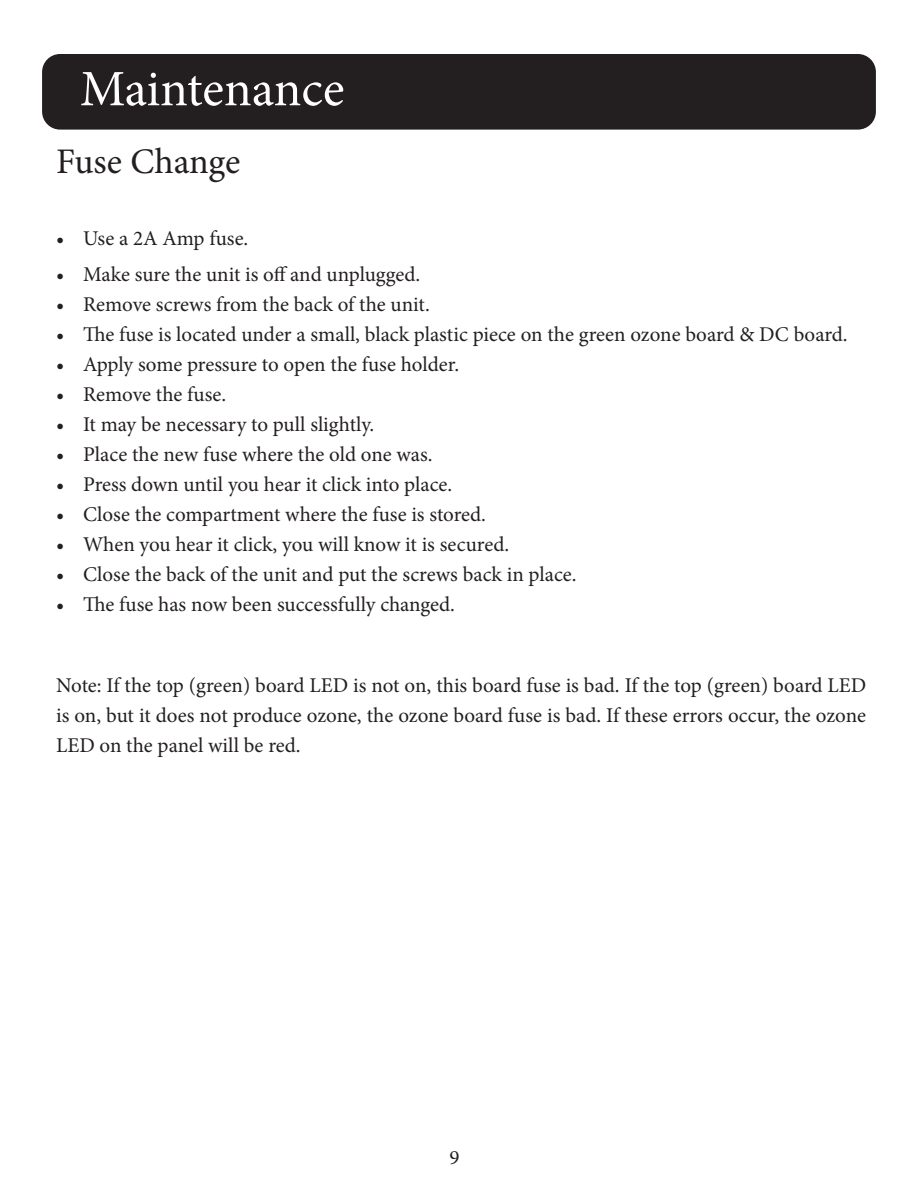
<style>
.page{position:relative;width:918px;height:1188px;background:#fff}
.page>*{position:absolute;margin:0;border:0;box-sizing:border-box;transform-origin:0 0}
.Features{font:51px "Minion Pro";letter-spacing:-.005em;color:#fff}
.Table_Text_1{font:36px "Minion Pro";letter-spacing:-.005em;color:#231f20}
.Table_Text_3{font:21px/30px "Minion Pro";color:#231f20;text-align:justify}
.product{font:20.4px "Minion Pro";color:#231f20}
</style>
<div class="page">
<div style="left:42px;top:54px;width:834px;height:76px;background:#231f20;border-radius:18px"></div>
<p class="Features" style="left:80px;top:55px;width:266px">Maintenance</p>
<p class="Table_Text_1" style="left:56px;top:137px;width:186px">Fuse Change</p>
<p class="Table_Text_3" style="left:56px;top:223px;width:194px">• Use a 2A Amp fuse.</p>
<p class="Table_Text_3" style="left:56px;top:259px;width:366px">• Make sure the unit is off and unplugged.</p>
<p class="Table_Text_3" style="left:56px;top:289px;width:375px">• Remove screws from the back of the unit.</p>
<p class="Table_Text_3" style="left:56px;top:319px;width:793px">• The fuse is located under a small, black plastic piece on the green ozone board &amp; DC board.</p>
<p class="Table_Text_3" style="left:56px;top:349px;width:404px">• Apply some pressure to open the fuse holder.</p>
<p class="Table_Text_3" style="left:56px;top:379px;width:172px">• Remove the fuse.</p>
<p class="Table_Text_3" style="left:56px;top:409px;width:320px">• It may be necessary to pull slightly.</p>
<p class="Table_Text_3" style="left:56px;top:439px;width:378px">• Place the new fuse where the old one was.</p>
<p class="Table_Text_3" style="left:56px;top:469px;width:398px">• Press down until you hear it click into place.</p>
<p class="Table_Text_3" style="left:56px;top:499px;width:431px">• Close the compartment where the fuse is stored.</p>
<p class="Table_Text_3" style="left:56px;top:529px;width:454px">• When you hear it click, you will know it is secured.</p>
<p class="Table_Text_3" style="left:56px;top:559px;width:522px">• Close the back of the unit and put the screws back in place.</p>
<p class="Table_Text_3" style="left:56px;top:589px;width:400px">• The fuse has now been successfully changed.</p>
<p class="Table_Text_3" style="left:56px;top:670px;width:812px">Note: If the top (green) board LED is not on, this board fuse is bad. If the top (green) board LED is on, but it does not produce ozone, the ozone board fuse is bad. If these errors occur, the ozone LED on the panel will be red.</p>
<p class="product" style="left:450px;top:1144px;width:12px">9</p>
</div>
